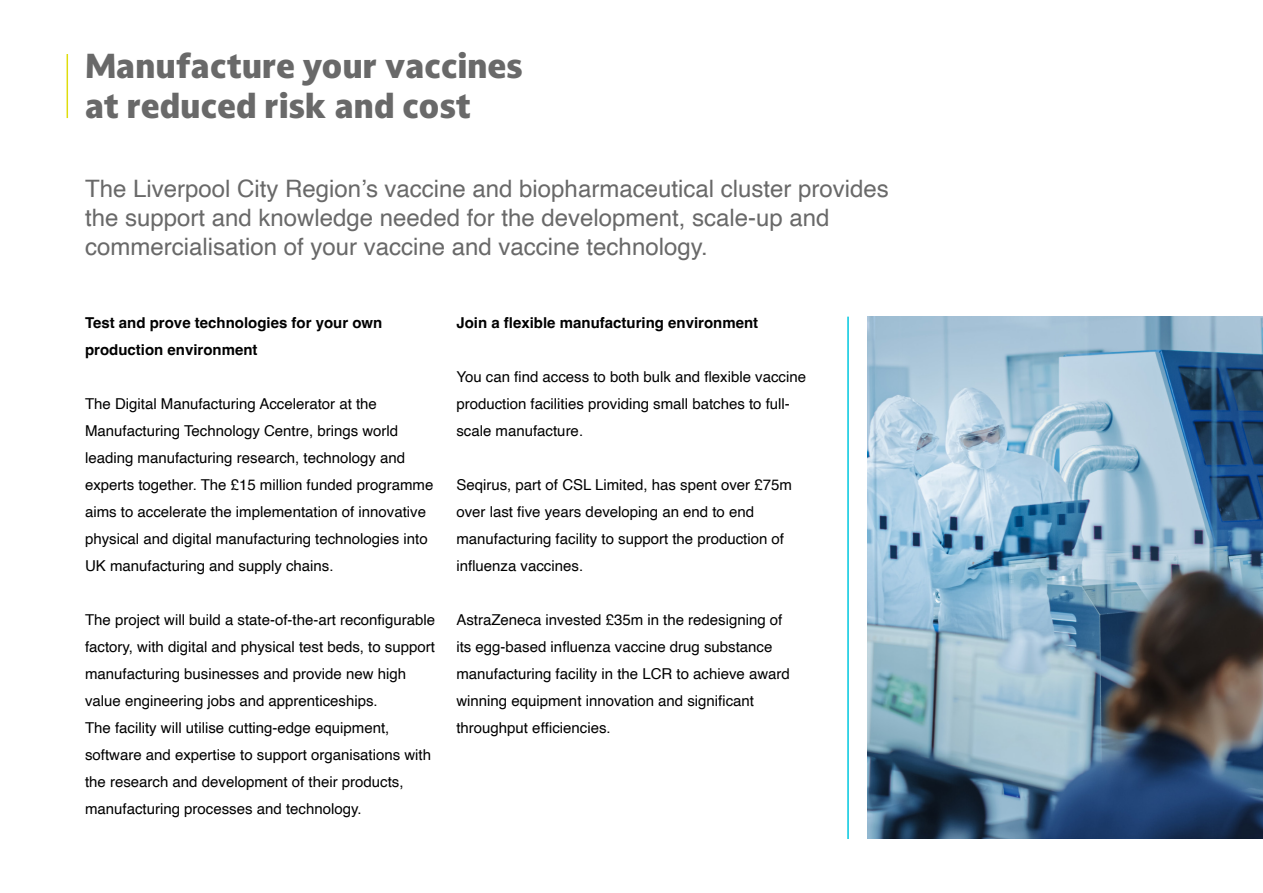
<style>
.page{position:relative;width:1263px;height:893px;background:#fff}
.page>*{position:absolute;margin:0;border:0;box-sizing:border-box;transform-origin:0 0}
.t1{font:900 33px "Darkmode Darkmode On";color:#696969}
.t2{font:24px/28.8px "Helvetica";color:#696969}
.t3{font:15px/27px "Helvetica";color:#000}
.t4{font:700 15px/27px "Helvetica";color:#000}
</style>
<div class="page">
<hr style="left:67px;top:54px;width:1px;height:64px;background:#dfdd0c">
<img style="left:868px;top:317px;width:395px;height:522px">
<hr style="left:847px;top:317px;width:2px;height:522px;background:#00c7de">
<p class="t1" style="left:85px;top:44px;width:439px">Manufacture your vaccines</p>
<p class="t1" style="left:85px;top:84px;width:388px">at reduced risk and cost</p>
<p class="t2" style="left:85px;top:175px;width:805px">The Liverpool City Region’s vaccine and biopharmaceutical cluster provides the support and knowledge needed for the development, scale-up and commercialisation of your vaccine and vaccine technology.</p>
<p class="t4" style="left:85px;top:311px;width:299px">Test and prove technologies for your own production environment</p>
<p class="t3" style="left:85px;top:391px;width:350px">The Digital Manufacturing Accelerator at the Manufacturing Technology Centre, brings world leading manufacturing research, technology and experts together. The £15 million funded programme aims to accelerate the implementation of innovative physical and digital manufacturing technologies into UK manufacturing and supply chains.</p>
<p class="t3" style="left:85px;top:607px;width:352px">The project will build a state-of-the-art reconfigurable factory, with digital and physical test beds, to support manufacturing businesses and provide new high value engineering jobs and apprenticeships.</p>
<p class="t3" style="left:85px;top:715px;width:347px">The facility will utilise cutting-edge equipment, software and expertise to support organisations with the research and development of their products, manufacturing processes and technology.</p>
<p class="t4" style="left:456px;top:311px;width:303px">Join a flexible manufacturing environment</p>
<p class="t3" style="left:456px;top:364px;width:351px">You can find access to both bulk and flexible vaccine production facilities providing small batches to full&shy;scale manufacture.</p>
<p class="t3" style="left:456px;top:472px;width:337px">Seqirus, part of CSL Limited, has spent over £75m over last five years developing an end to end manufacturing facility to support the production of influenza vaccines.</p>
<p class="t3" style="left:456px;top:607px;width:335px">AstraZeneca invested £35m in the redesigning of its egg-based influenza vaccine drug substance manufacturing facility in the LCR to achieve award winning equipment innovation and significant throughput efficiencies.</p>
</div>
